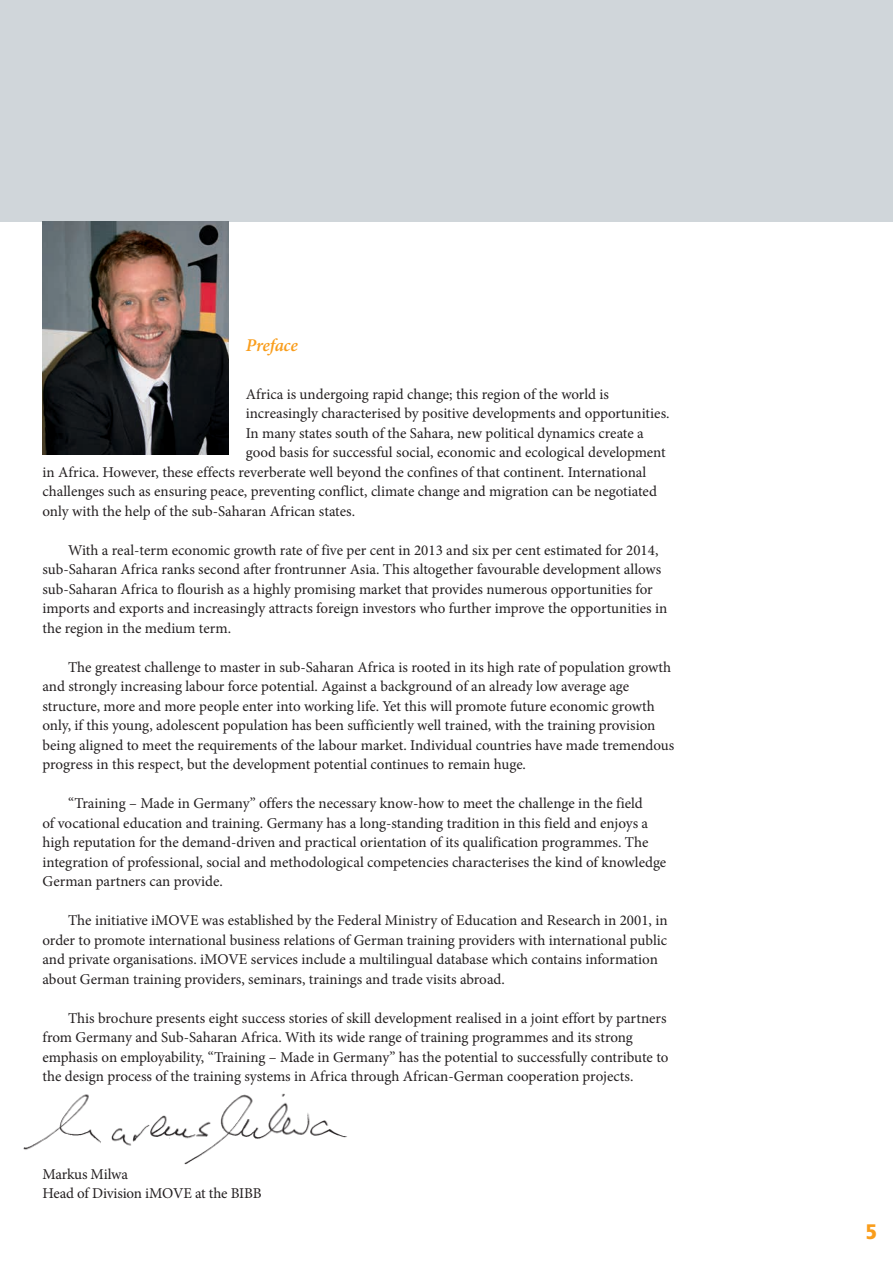
<style>
.page{position:relative;width:893px;height:1263px;background:#fff}
.page>*{position:absolute;margin:0;border:0;box-sizing:border-box;transform-origin:0 0}
.t1{font:21px "Transit Fr Pos OT Bld";color:#f99d1c}
.t2{font:italic 600 18px "Minion Pro";letter-spacing:-.015em;color:#f99d1c}
.t3{font:15px/19.5px "Minion Pro";color:#231f20}
</style>
<div class="page">
<div style="left:0;top:0;width:893px;height:221px;background:#d0d6da"></div>
<img style="left:43px;top:221px;width:186px;height:234px">
<img style="left:23px;top:1093px;width:324px;height:72px">
<h1 class="t2" style="left:246px;top:333px;width:54px">Preface</h1>
<p class="t3" style="left:246px;top:384px;width:365px">Africa is undergoing rapid change; this region of the world is</p>
<p class="t3" style="left:246px;top:404px;width:425px">increasingly characterised by positive developments and opportunities.</p>
<p class="t3" style="left:246px;top:423px;width:399px">In many states south of the Sahara, new political dynamics create a</p>
<p class="t3" style="left:246px;top:443px;width:421px">good basis for successful social, economic and ecological development</p>
<p class="t3" style="left:43px;top:462px;width:605px">in Africa. However, these effects reverberate well beyond the confines of that continent. International</p>
<p class="t3" style="left:43px;top:482px;width:616px">challenges such as ensuring peace, preventing conflict, climate change and migration can be negotiated</p>
<p class="t3" style="left:43px;top:501px;width:314px">only with the help of the sub-Saharan African states.</p>
<p class="t3" style="left:43px;top:540px;width:626px;text-indent:26px">With a real-term economic growth rate of five per cent in 2013 and six per cent estimated for 2014, sub-Saharan Africa ranks second after frontrunner Asia. This altogether favourable development allows sub-Saharan Africa to flourish as a highly promising market that provides numerous opportunities for imports and exports and increasingly attracts foreign investors who further improve the opportunities in the region in the medium term.</p>
<p class="t3" style="left:43px;top:657px;width:633px;text-indent:26px">The greatest challenge to master in sub-Saharan Africa is rooted in its high rate of population growth and strongly increasing labour force potential. Against a background of an already low average age structure, more and more people enter into working life. Yet this will promote future economic growth only, if this young, adolescent population has been sufficiently well trained, with the training provision being aligned to meet the requirements of the labour market. Individual countries have made tremendous progress in this respect, but the development potential continues to remain huge.</p>
<p class="t3" style="left:43px;top:794px;width:625px;text-indent:26px">“Training – Made in Germany” offers the necessary know-how to meet the challenge in the field<br>of vocational education and training. Germany has a long-standing tradition in this field and enjoys a high reputation for the demand-driven and practical orientation of its qualification programmes. The integration of professional, social and methodological competencies characterises the kind of knowledge German partners can provide.</p>
<p class="t3" style="left:43px;top:911px;width:627px;text-indent:26px">The initiative iMOVE was established by the Federal Ministry of Education and Research in 2001, in order to promote international business relations of German training providers with international public and private organisations. iMOVE services include a multilingual database which contains information about German training providers, seminars, trainings and trade visits abroad.</p>
<p class="t3" style="left:43px;top:1008px;width:627px;text-indent:26px">This brochure presents eight success stories of skill development realised in a joint effort by partners from Germany and Sub-Saharan Africa. With its wide range of training programmes and its strong emphasis on employability, “Training – Made in Germany” has the potential to successfully contribute to the design process of the training systems in Africa through African-German cooperation projects.</p>
<p class="t3" style="left:43px;top:1164px;width:221px">Markus Milwa<br>Head of Division iMOVE at the BIBB</p>
<h1 class="t1" style="left:866px;top:1220px;width:12px">5</h1>
</div>
